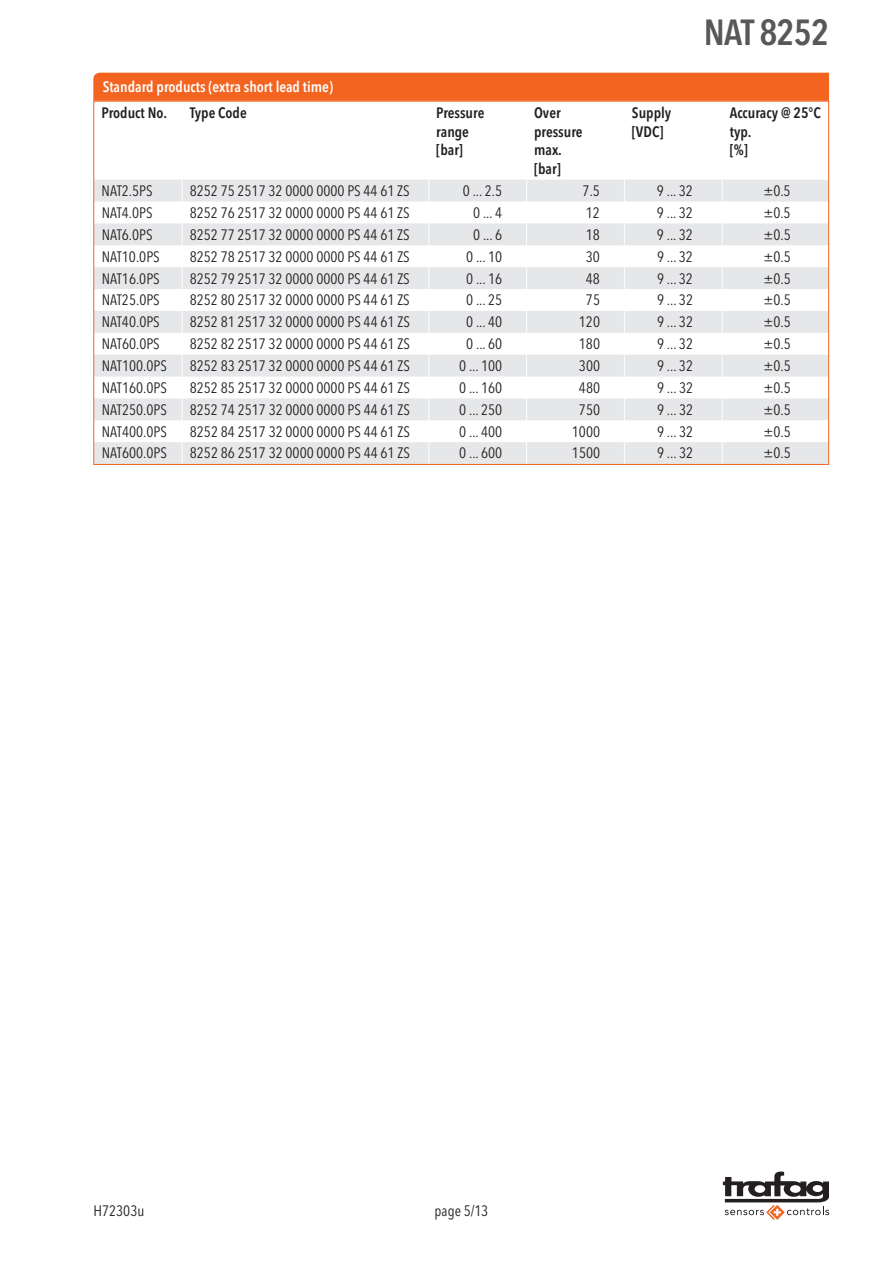
<style>
.page{position:relative;width:893px;height:1263px;background:#fff}
.page>*{position:absolute;margin:0;border:0;box-sizing:border-box;transform-origin:0 0}
.t1{font:600 condensed 36px "Avenir Next LT Pro";letter-spacing:-.02em;color:#57585a}
.t2{font:condensed 15px "Avenir Next LT Pro";color:#231f20}
.t3{font:600 condensed 15px/18.8px "Avenir Next LT Pro";color:#231f20}
.t4{font:600 condensed 15px "Avenir Next LT Pro";color:#fff}
</style>
<div class="page">
<svg style="left:723px;top:1171px;width:106px;height:49px"></svg>
<svg style="left:95px;top:180px;width:732px;height:283px;fill:#e6e7e9"></svg>
<svg style="left:182px;top:180px;width:1px;height:283px"></svg>
<svg style="left:428px;top:180px;width:1px;height:283px"></svg>
<svg style="left:526px;top:180px;width:1px;height:283px"></svg>
<svg style="left:624px;top:180px;width:1px;height:283px"></svg>
<svg style="left:722px;top:180px;width:1px;height:283px"></svg>
<div style="left:93px;top:73px;width:736px;height:28px;background:#f36421"></div>
<p class="t4" style="left:103px;top:78px;width:232px">Standard products (extra short lead time)</p>
<h1 class="t1" style="left:704px;top:10px;width:127px">NAT 8252</h1>
<p class="t3" style="left:102px;top:103px;width:67px">Product No.</p>
<p class="t3" style="left:190px;top:103px;width:59px">Type Code</p>
<p class="t3" style="left:436px;top:103px;width:50px">Pressure range [bar]</p>
<p class="t3" style="left:534px;top:103px;width:50px">Over pressure max. [bar]</p>
<p class="t3" style="left:632px;top:103px;width:41px">Supply [VDC]</p>
<p class="t3" style="left:730px;top:103px;width:93px">Accuracy @ 25°C typ.<br>[%]</p>
<p class="t2" style="left:102px;top:182px;width:52px">NAT2.5PS</p>
<p class="t2" style="left:190px;top:182px;width:222px">8252 75 2517 32 0000 0000 PS 44 61 ZS</p>
<p class="t2" style="left:463px;top:182px;width:41px">0 ... 2.5</p>
<p class="t2" style="left:583px;top:182px;width:19px">7.5</p>
<p class="t2" style="left:657px;top:182px;width:38px">9 ... 32</p>
<p class="t2" style="left:763px;top:182px;width:29px">±0.5</p>
<p class="t2" style="left:102px;top:204px;width:52px">NAT4.0PS</p>
<p class="t2" style="left:190px;top:204px;width:222px">8252 76 2517 32 0000 0000 PS 44 61 ZS</p>
<p class="t2" style="left:473px;top:204px;width:30px">0 ... 4</p>
<p class="t2" style="left:586px;top:204px;width:16px">12</p>
<p class="t2" style="left:657px;top:204px;width:38px">9 ... 32</p>
<p class="t2" style="left:763px;top:204px;width:29px">±0.5</p>
<p class="t2" style="left:102px;top:225px;width:52px">NAT6.0PS</p>
<p class="t2" style="left:190px;top:225px;width:222px">8252 77 2517 32 0000 0000 PS 44 61 ZS</p>
<p class="t2" style="left:473px;top:225px;width:30px">0 ... 6</p>
<p class="t2" style="left:586px;top:225px;width:16px">18</p>
<p class="t2" style="left:657px;top:225px;width:38px">9 ... 32</p>
<p class="t2" style="left:763px;top:225px;width:29px">±0.5</p>
<p class="t2" style="left:102px;top:247px;width:60px">NAT10.0PS</p>
<p class="t2" style="left:190px;top:247px;width:222px">8252 78 2517 32 0000 0000 PS 44 61 ZS</p>
<p class="t2" style="left:466px;top:247px;width:38px">0 ... 10</p>
<p class="t2" style="left:586px;top:247px;width:16px">30</p>
<p class="t2" style="left:657px;top:247px;width:38px">9 ... 32</p>
<p class="t2" style="left:763px;top:247px;width:29px">±0.5</p>
<p class="t2" style="left:102px;top:269px;width:60px">NAT16.0PS</p>
<p class="t2" style="left:190px;top:269px;width:222px">8252 79 2517 32 0000 0000 PS 44 61 ZS</p>
<p class="t2" style="left:466px;top:269px;width:38px">0 ... 16</p>
<p class="t2" style="left:586px;top:269px;width:16px">48</p>
<p class="t2" style="left:657px;top:269px;width:38px">9 ... 32</p>
<p class="t2" style="left:763px;top:269px;width:29px">±0.5</p>
<p class="t2" style="left:102px;top:291px;width:60px">NAT25.0PS</p>
<p class="t2" style="left:190px;top:291px;width:222px">8252 80 2517 32 0000 0000 PS 44 61 ZS</p>
<p class="t2" style="left:466px;top:291px;width:38px">0 ... 25</p>
<p class="t2" style="left:586px;top:291px;width:16px">75</p>
<p class="t2" style="left:657px;top:291px;width:38px">9 ... 32</p>
<p class="t2" style="left:763px;top:291px;width:29px">±0.5</p>
<p class="t2" style="left:102px;top:313px;width:60px">NAT40.0PS</p>
<p class="t2" style="left:190px;top:313px;width:222px">8252 81 2517 32 0000 0000 PS 44 61 ZS</p>
<p class="t2" style="left:466px;top:313px;width:38px">0 ... 40</p>
<p class="t2" style="left:579px;top:313px;width:23px">120</p>
<p class="t2" style="left:657px;top:313px;width:38px">9 ... 32</p>
<p class="t2" style="left:763px;top:313px;width:29px">±0.5</p>
<p class="t2" style="left:102px;top:335px;width:60px">NAT60.0PS</p>
<p class="t2" style="left:190px;top:335px;width:222px">8252 82 2517 32 0000 0000 PS 44 61 ZS</p>
<p class="t2" style="left:466px;top:335px;width:38px">0 ... 60</p>
<p class="t2" style="left:579px;top:335px;width:23px">180</p>
<p class="t2" style="left:657px;top:335px;width:38px">9 ... 32</p>
<p class="t2" style="left:763px;top:335px;width:29px">±0.5</p>
<p class="t2" style="left:102px;top:357px;width:67px">NAT100.0PS</p>
<p class="t2" style="left:190px;top:357px;width:222px">8252 83 2517 32 0000 0000 PS 44 61 ZS</p>
<p class="t2" style="left:459px;top:357px;width:45px">0 ... 100</p>
<p class="t2" style="left:579px;top:357px;width:23px">300</p>
<p class="t2" style="left:657px;top:357px;width:38px">9 ... 32</p>
<p class="t2" style="left:763px;top:357px;width:29px">±0.5</p>
<p class="t2" style="left:102px;top:379px;width:67px">NAT160.0PS</p>
<p class="t2" style="left:190px;top:379px;width:222px">8252 85 2517 32 0000 0000 PS 44 61 ZS</p>
<p class="t2" style="left:459px;top:379px;width:45px">0 ... 160</p>
<p class="t2" style="left:579px;top:379px;width:23px">480</p>
<p class="t2" style="left:657px;top:379px;width:38px">9 ... 32</p>
<p class="t2" style="left:763px;top:379px;width:29px">±0.5</p>
<p class="t2" style="left:102px;top:400px;width:67px">NAT250.0PS</p>
<p class="t2" style="left:190px;top:400px;width:222px">8252 74 2517 32 0000 0000 PS 44 61 ZS</p>
<p class="t2" style="left:459px;top:400px;width:45px">0 ... 250</p>
<p class="t2" style="left:579px;top:400px;width:23px">750</p>
<p class="t2" style="left:657px;top:400px;width:38px">9 ... 32</p>
<p class="t2" style="left:763px;top:400px;width:29px">±0.5</p>
<p class="t2" style="left:102px;top:422px;width:67px">NAT400.0PS</p>
<p class="t2" style="left:190px;top:422px;width:222px">8252 84 2517 32 0000 0000 PS 44 61 ZS</p>
<p class="t2" style="left:459px;top:422px;width:45px">0 ... 400</p>
<p class="t2" style="left:572px;top:422px;width:30px">1000</p>
<p class="t2" style="left:657px;top:422px;width:38px">9 ... 32</p>
<p class="t2" style="left:763px;top:422px;width:29px">±0.5</p>
<p class="t2" style="left:102px;top:444px;width:67px">NAT600.0PS</p>
<p class="t2" style="left:190px;top:444px;width:222px">8252 86 2517 32 0000 0000 PS 44 61 ZS</p>
<p class="t2" style="left:459px;top:444px;width:45px">0 ... 600</p>
<p class="t2" style="left:572px;top:444px;width:30px">1500</p>
<p class="t2" style="left:657px;top:444px;width:38px">9 ... 32</p>
<p class="t2" style="left:763px;top:444px;width:29px">±0.5</p>
<p class="t2" style="left:94px;top:1201px;width:52px">H72303u</p>
<p class="t2" style="left:435px;top:1202px;width:55px">page 5/13</p>
</div>
